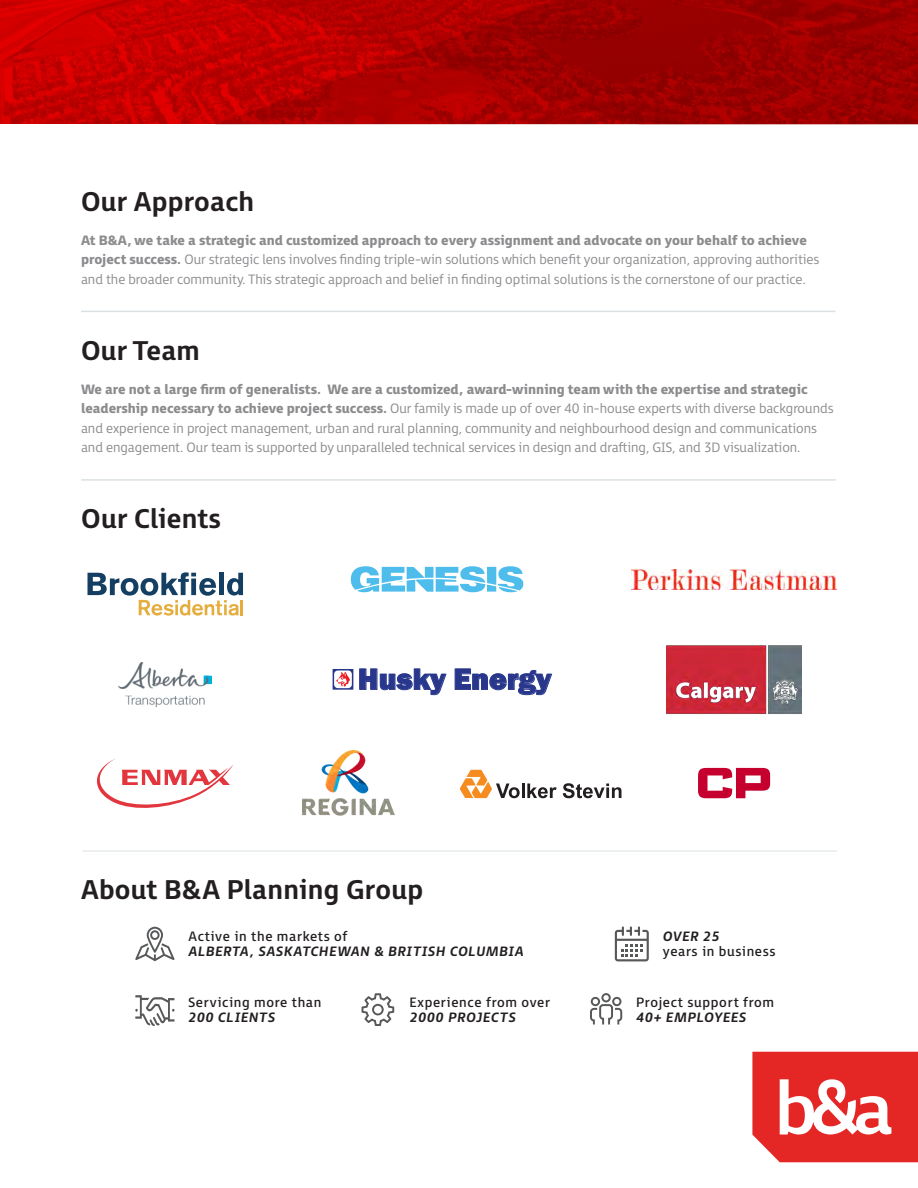
<style>
.page{position:relative;width:918px;height:1188px;background:#fff}
.page>*{position:absolute;margin:0;border:0;box-sizing:border-box;transform-origin:0 0}
.t1{font:800 30.45px "Franklin Gothic";color:#28378b}
.Content{font:700 27px "FS Millbank";letter-spacing:.01em;color:#231f20}
.t2{font:300 13.5px/19.5px "FS Millbank";color:#8c8b8e}
.t3{font:13.5px "FS Millbank";letter-spacing:.05em;color:#231f20}
.t4{font:italic 700 13.5px "FS Millbank";letter-spacing:.05em;color:#231f20}
.s1{font-weight:800}
</style>
<div class="page">
<svg style="left:362px;top:993px;width:32px;height:33px"></svg>
<svg style="left:615px;top:926px;width:34px;height:35px"></svg>
<svg style="left:135px;top:927px;width:40px;height:34px"></svg>
<svg style="left:135px;top:995px;width:39px;height:31px"></svg>
<svg style="left:590px;top:993px;width:32px;height:32px"></svg>
<hr style="left:83px;top:851px;width:754px;height:1px;background:#dbe1e2">
<svg style="left:752px;top:1052px;width:166px;height:110px"></svg>
<hr style="left:81px;top:311px;width:754px;height:1px;background:#dbe1e2">
<hr style="left:81px;top:479px;width:755px;height:2px;background:#dbe1e2">
<svg style="left:0;top:0;width:215px;height:124px;background:#c90000"></svg>
<svg style="left:215px;top:0;width:703px;height:125px;background:#a50101"></svg>
<svg style="left:698px;top:768px;width:72px;height:30px"></svg>
<img style="left:303px;top:751px;width:91px;height:64px">
<svg style="left:97px;top:758px;width:137px;height:50px"></svg>
<svg style="left:333px;top:669px;width:20px;height:21px"></svg>
<svg style="left:359px;top:669px;width:87px;height:26px"></svg>
<svg style="left:455px;top:669px;width:97px;height:26px"></svg>
<svg style="left:87px;top:572px;width:156px;height:44px"></svg>
<hr style="left:240px;top:600px;width:3px;height:15px;background:#e4ad3c">
<img style="left:631px;top:569px;width:206px;height:20px">
<svg style="left:351px;top:566px;width:172px;height:26px"></svg>
<img style="left:666px;top:645px;width:136px;height:69px">
<svg style="left:460px;top:770px;width:60px;height:28px"></svg>
<hr style="left:522px;top:784px;width:3px;height:14px;background:#231f20">
<svg style="left:527px;top:784px;width:30px;height:14px"></svg>
<svg style="left:563px;top:783px;width:58px;height:15px"></svg>
<img style="left:119px;top:663px;width:93px;height:26px">
<img style="left:124px;top:683px;width:81px;height:25px">
<p class="Content" style="left:81px;top:179px;width:175px">Our Approach</p>
<p class="t2" style="left:81px;top:229px;width:740px"><span class="s1">At B&amp;A, we take a strategic and customized approach to every assignment and advocate on your behalf to achieve project success.</span> Our strategic lens involves finding triple-win solutions which benefit your organization, approving authorities and the broader community. This strategic approach and belief in finding optimal solutions is the cornerstone of our practice.</p>
<p class="Content" style="left:81px;top:328px;width:121px">Our Team</p>
<p class="t2" style="left:81px;top:378px;width:754px"><span class="s1">We are not a large firm of generalists. We are a customized, award-winning team with the expertise and strategic leadership necessary to achieve project success.</span> Our family is made up of over 40 in-house experts with diverse backgrounds and experience in project management, urban and rural planning, community and neighbourhood design and communications and engagement. Our team is supported by unparalleled technical services in design and drafting, GIS, and 3D visualization.</p>
<p class="Content" style="left:81px;top:497px;width:141px">Our Clients</p>
<p class="t1" style="left:358px;top:660px;width:195px">Husky Energy</p>
<h2 class="Content" style="left:81px;top:868px;width:344px">About B&amp;A Planning Group</h2>
<p class="t3" style="left:188px;top:925px;width:161px">Active in the markets of</p>
<p class="t4" style="left:188px;top:940px;width:337px">ALBERTA, SASKATCHEWAN &amp; BRITISH COLUMBIA</p>
<p class="t3" style="left:410px;top:991px;width:142px">Experience from over</p>
<p class="t4" style="left:410px;top:1006px;width:107px">2000 PROJECTS</p>
<p class="t3" style="left:188px;top:991px;width:135px">Servicing more than</p>
<p class="t4" style="left:188px;top:1006px;width:88px">200 CLIENTS</p>
<p class="t4" style="left:663px;top:925px;width:58px">OVER 25</p>
<p class="t3" style="left:663px;top:940px;width:114px">years in business</p>
<p class="t3" style="left:636px;top:991px;width:139px">Project support from</p>
<p class="t4" style="left:636px;top:1006px;width:111px">40+ EMPLOYEES</p>
</div>
